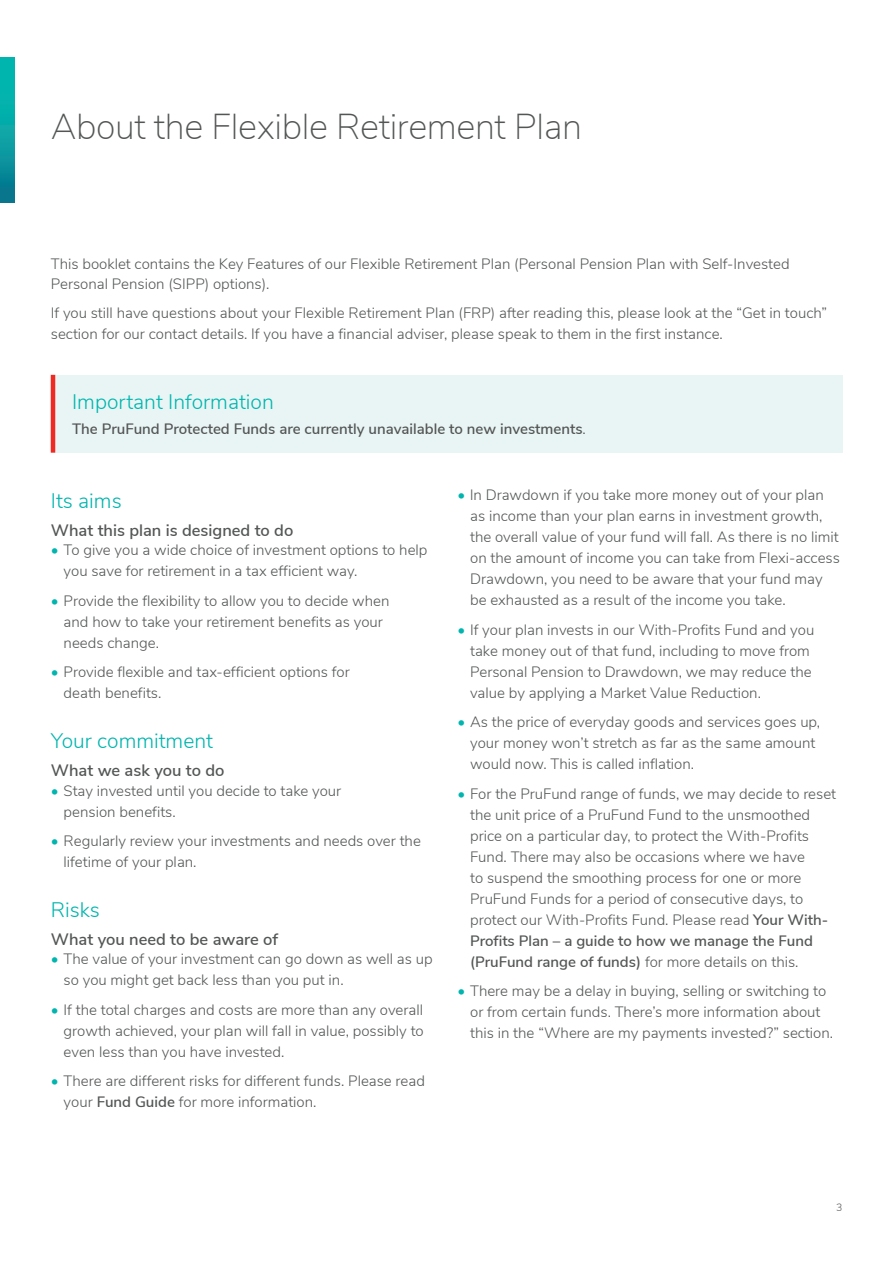
<style>
.page{position:relative;width:895px;height:1261px;background:#fff}
.page>*{position:absolute;margin:0;border:0;box-sizing:border-box;transform-origin:0 0}
.Page_Heading{font:200 36px "Nunito Sans";letter-spacing:-.01em;color:#545555}
.Sub_JADE{font:300 21px "Nunito Sans";color:#00b5ae}
.Sub_sub{font:600 16.5px "Nunito Sans";color:#545555}
.Body{font:300 15px/21px "Nunito Sans";color:#545555}
.Sub_sub-2{font:600 15px "Nunito Sans";color:#545555}
.t1{font:300 10.5px "Nunito Sans";color:#545555}
.s1{font-weight:300}
.s2{color:#00b5ae}
.s3{font-weight:600}
</style>
<div class="page">
<svg style="left:0;top:58px;width:15px;height:144px;background:#069fa3"></svg>
<div style="left:51px;top:375px;width:791px;height:78px;background:#e8f5f4"></div>
<hr style="left:51px;top:375px;width:4px;height:78px;background:#ee2a23">
<p class="Page_Heading" style="left:51px;top:100px;width:532px">About the Flexible Retirement Plan</p>
<p class="Body" style="left:51px;top:252px;width:740px;line-height:20.2px">This booklet contains the Key Features of our Flexible Retirement Plan (Personal Pension Plan with Self-Invested<br>Personal Pension (SIPP) options).</p>
<p class="Body" style="left:51px;top:302px;width:777px">If you still have questions about your Flexible Retirement Plan (FRP) after reading this, please look at the “Get in touch” section for our contact details. If you have a financial adviser, please speak to them in the first instance.</p>
<p class="Sub_JADE" style="left:72px;top:386px;width:203px">Important Information</p>
<p class="Sub_sub-2" style="left:72px;top:418px;width:515px">The PruFund Protected Funds are currently unavailable to new investments<span class="s1">.</span></p>
<p class="Sub_JADE" style="left:51px;top:485px;width:72px">Its aims</p>
<p class="Sub_sub" style="left:51px;top:518px;width:244px">What this plan is designed to do</p>
<p class="Body" style="left:64px;top:539px;width:365px;text-indent:-13px"><span class="s2">•</span> To give you a wide choice of investment options to help you save for retirement in a tax efficient way.</p>
<p class="Body" style="left:64px;top:589px;width:327px;text-indent:-13px"><span class="s2">•</span> Provide the flexibility to allow you to decide when and how to take your retirement benefits as your needs change.</p>
<p class="Body" style="left:64px;top:661px;width:287px;text-indent:-13px"><span class="s2">•</span> Provide flexible and tax-efficient options for death benefits.</p>
<p class="Sub_JADE" style="left:51px;top:725px;width:164px">Your commitment</p>
<p class="Sub_sub" style="left:51px;top:758px;width:175px">What we ask you to do</p>
<p class="Body" style="left:64px;top:779px;width:279px;text-indent:-13px"><span class="s2">•</span> Stay invested until you decide to take your pension benefits.</p>
<p class="Body" style="left:64px;top:829px;width:358px;text-indent:-13px"><span class="s2">•</span> Regularly review your investments and needs over the lifetime of your plan.</p>
<p class="Sub_JADE" style="left:51px;top:894px;width:51px">Risks</p>
<p class="Sub_sub" style="left:51px;top:927px;width:229px">What you need to be aware of</p>
<p class="Body" style="left:64px;top:948px;width:370px;text-indent:-13px"><span class="s2">•</span> The value of your investment can go down as well as up so you might get back less than you put in.</p>
<p class="Body" style="left:64px;top:998px;width:361px;text-align:justify;text-indent:-13px"><span class="s2">•</span> If the total charges and costs are more than any overall growth achieved, your plan will fall in value, possibly to even less than you have invested.</p>
<p class="Body" style="left:64px;top:1070px;width:362px;text-indent:-13px"><span class="s2">•</span> There are different risks for different funds. Please read your <span class="s3">Fund Guide</span> for more information.</p>
<p class="Body" style="left:470px;top:484px;width:371px;text-indent:-13px"><span class="s2">•</span> ln Drawdown if you take more money out of your plan as income than your plan earns in investment growth, the overall value of your fund will fall. As there is no limit on the amount of income you can take from Flexi-access Drawdown, you need to be aware that your fund may be exhausted as a result of the income you take.</p>
<p class="Body" style="left:470px;top:618px;width:345px;text-indent:-13px"><span class="s2">•</span> If your plan invests in our With-Profits Fund and you take money out of that fund, including to move from Personal Pension to Drawdown, we may reduce the value by applying a Market Value Reduction.</p>
<p class="Body" style="left:470px;top:711px;width:351px;text-indent:-13px"><span class="s2">•</span> As the price of everyday goods and services goes up, your money won’t stretch as far as the same amount would now. This is called inflation.</p>
<p class="Body" style="left:470px;top:782px;width:367px;text-indent:-13px"><span class="s2">•</span> For the PruFund range of funds, we may decide to reset the unit price of a PruFund Fund to the unsmoothed price on a particular day, to protect the With-Profits Fund. There may also be occasions where we have<br>to suspend the smoothing process for one or more PruFund Funds for a period of consecutive days, to protect our With-Profits Fund. Please read <span class="s3">Your With-Profits Plan – a guide to how we manage the Fund (PruFund range of funds)</span> for more details on this.</p>
<p class="Body" style="left:470px;top:980px;width:364px;text-indent:-13px"><span class="s2">•</span> There may be a delay in buying, selling or switching to or from certain funds. There’s more information about this in the “Where are my payments invested?” section.</p>
<p class="t1" style="left:835px;top:1200px;width:8px">3</p>
</div>
